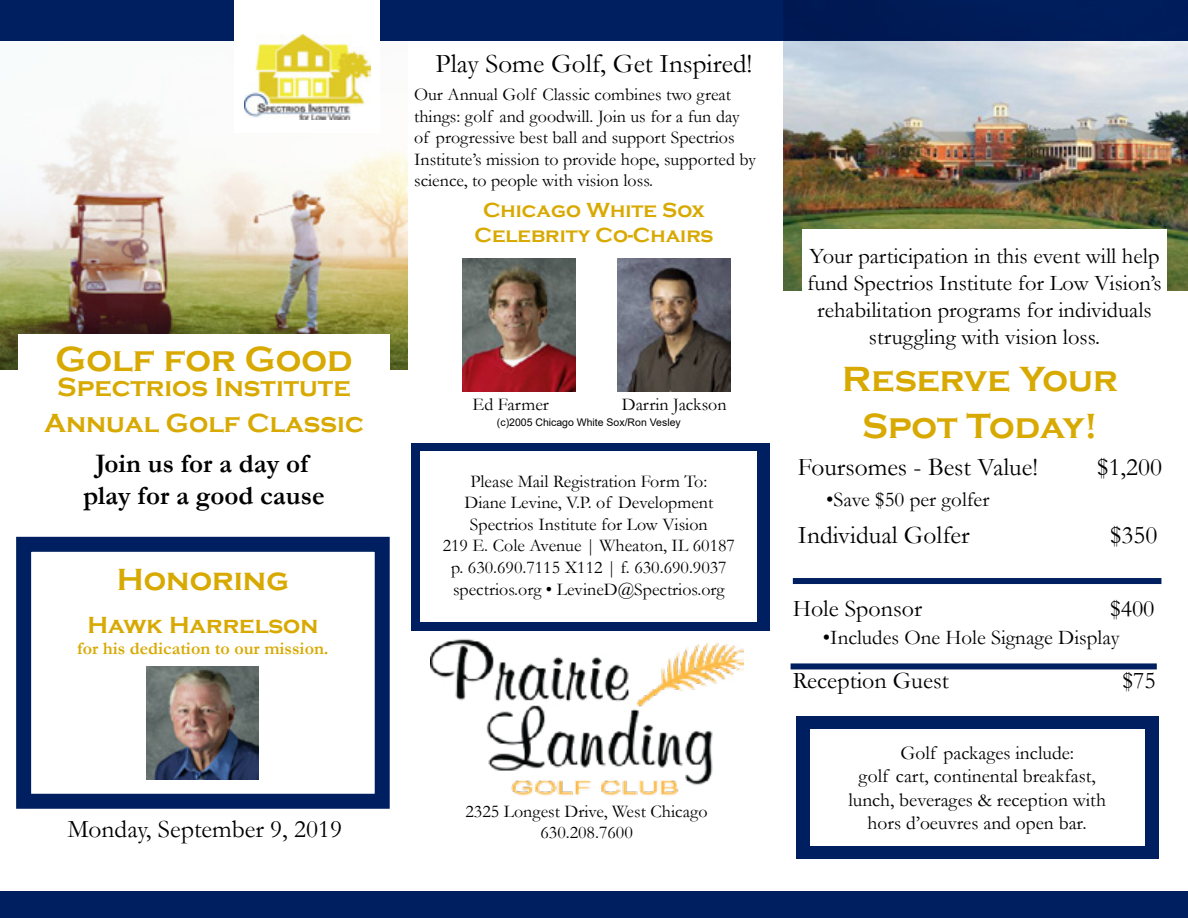
<style>
.page{position:relative;width:1188px;height:918px;background:#fff}
.page>*{position:absolute;margin:0;border:0;box-sizing:border-box;transform-origin:0 0}
.t1{font:700 36px/46.8px "Copperplate Gothic";color:#d8a900;text-align:center}
.t2{font:700 31.5px "Copperplate Gothic";color:#d8a900}
.t3{font:700 27px/36px "Copperplate Gothic";color:#d8a900;text-align:center}
.t4{font:700 27px/32.4px "Garamond";color:#000;text-align:center}
.t5{font:27px "Garamond";color:#000}
.t6{font:25.5px "Garamond";color:#000}
.t7{font:24px "Garamond";color:#000}
.t8{font:700 24px "Copperplate Gothic";color:#d8a900}
.t9{font:22.5px/27px "Garamond";color:#000;text-align:center}
.t10{font:21px "Garamond";color:#000}
.t11{font:700 21px/25.2px "Copperplate Gothic";color:#d8a900;text-align:center}
.t12{font:19.5px "Garamond";color:#000}
.t13{font:18px/21.6px "Garamond";color:#000}
.t14{font:700 18px "Garamond";color:#d8a900}
.t15{font:10.5px "Arial";color:#000}
</style>
<div class="page">
<img style="left:783px;top:40px;width:405px;height:251px">
<img style="left:0;top:40px;width:408px;height:330px">
<div style="left:0;top:0;width:1188px;height:40px;background:#001f60"></div>
<img style="left:462px;top:277px;width:113px;height:114px">
<img style="left:430px;top:638px;width:314px;height:158px">
<div style="left:411px;top:443px;width:359px;height:188px;background:#001f60"></div>
<div style="left:420px;top:451px;width:337px;height:171px;background:#fff"></div>
<img style="left:618px;top:277px;width:113px;height:114px">
<div style="left:234px;top:0;width:146px;height:132px;background:#fff"></div>
<img style="left:244px;top:34px;width:126px;height:85px">
<div style="left:18px;top:335px;width:372px;height:45px;background:#fff"></div>
<svg style="left:462px;top:258px;width:269px;height:19px"></svg>
<div style="left:0;top:891px;width:1188px;height:27px;background:#001f60"></div>
<div style="left:16px;top:537px;width:374px;height:272px;border:15px solid #001f60"></div>
<img style="left:147px;top:666px;width:112px;height:114px">
<div style="left:802px;top:229px;width:365px;height:130px;background:#fff"></div>
<div style="left:793px;top:578px;width:368px;height:6px;background:#001f60"></div>
<div style="left:791px;top:663px;width:366px;height:6px;background:#001f60"></div>
<div style="left:796px;top:717px;width:363px;height:142px;background:#001f60"></div>
<div style="left:810px;top:730px;width:335px;height:116px;background:#fff"></div>
<h3 class="t5" style="left:436px;top:45px;width:318px">Play Some Golf, Get Inspired!</h3>
<p class="t13" style="left:414px;top:83px;width:343px">Our Annual Golf Classic combines two great things: golf and goodwill. Join us for a fun day of progressive best ball and support Spectrios Institute’s mission to provide hope, supported by science, to people with vision loss.</p>
<h1 class="t1" style="left:56px;top:336px;width:298px">Golf for Good</h1>
<h3 class="t3" style="left:44px;top:369px;width:321px">Spectrios Institute<br>Annual Golf Classic</h3>
<h3 class="t4" style="left:83px;top:447px;width:243px">Join us for a day of play for a good cause</h3>
<h2 class="t2" style="left:117px;top:562px;width:174px">Honoring</h2>
<h3 class="t8" style="left:88px;top:612px;width:232px">Hawk Harrelson</h3>
<p class="t14" style="left:77px;top:637px;width:253px">for his dedication to our mission.</p>
<p class="t11" style="left:474px;top:197px;width:241px">Chicago White Sox<br>Celebrity Co-Chairs</p>
<p class="t13" style="left:473px;top:393px;width:78px">Ed Farmer</p>
<p class="t13" style="left:622px;top:393px;width:106px">Darrin Jackson</p>
<p class="t15" style="left:497px;top:415px;width:185px">(c)2005 Chicago White Sox/Ron Vesley</p>
<p class="t13" style="left:443px;top:470px;width:294px;text-align:center">Please Mail Registration Form To:<br>Diane Levine, V.P. of Development Spectrios Institute for Low Vision<br>219 E. Cole Avenue | Wheaton, IL 60187 p. 630.690.7115 X112 | f. 630.690.9037 spectrios.org • LevineD@Spectrios.org</p>
<p class="t13" style="left:466px;top:800px;width:244px">2325 Longest Drive, West Chicago</p>
<h3 class="t6" style="left:67px;top:812px;width:276px">Monday, September 9, 2019</h3>
<p class="t13" style="left:541px;top:821px;width:94px">630.208.7600</p>
<p class="t9" style="left:807px;top:242px;width:356px">Your participation in this event will help fund Spectrios Institute for Low Vision’s rehabilitation programs for individuals struggling with vision loss.</p>
<h1 class="t1" style="left:842px;top:356px;width:277px">Reserve Your<br>Spot Today!</h1>
<h3 class="t6" style="left:798px;top:450px;width:241px">Foursomes - Best Value!</h3>
<h3 class="t6" style="left:1097px;top:450px;width:66px">$1,200</h3>
<p class="t10" style="left:826px;top:485px;width:165px">•Save $50 per golfer</p>
<h3 class="t6" style="left:798px;top:518px;width:173px">Individual Golfer</h3>
<h3 class="t6" style="left:1110px;top:518px;width:49px">$350</h3>
<h3 class="t7" style="left:793px;top:592px;width:131px">Hole Sponsor</h3>
<h3 class="t7" style="left:1110px;top:592px;width:46px">$400</h3>
<p class="t10" style="left:823px;top:624px;width:298px">•Includes One Hole Signage Display</p>
<h3 class="t7" style="left:793px;top:665px;width:157px">Reception Guest</h3>
<h3 class="t7" style="left:1122px;top:665px;width:35px">$75</h3>
<p class="t12" style="left:900px;top:740px;width:175px">Golf packages include:</p>
<p class="t12" style="left:859px;top:763px;width:239px">golf cart, continental breakfast,</p>
<p class="t12" style="left:848px;top:787px;width:259px">lunch, beverages &amp; reception with</p>
<p class="t12" style="left:868px;top:810px;width:221px">hors d’oeuvres and open bar.</p>
</div>
